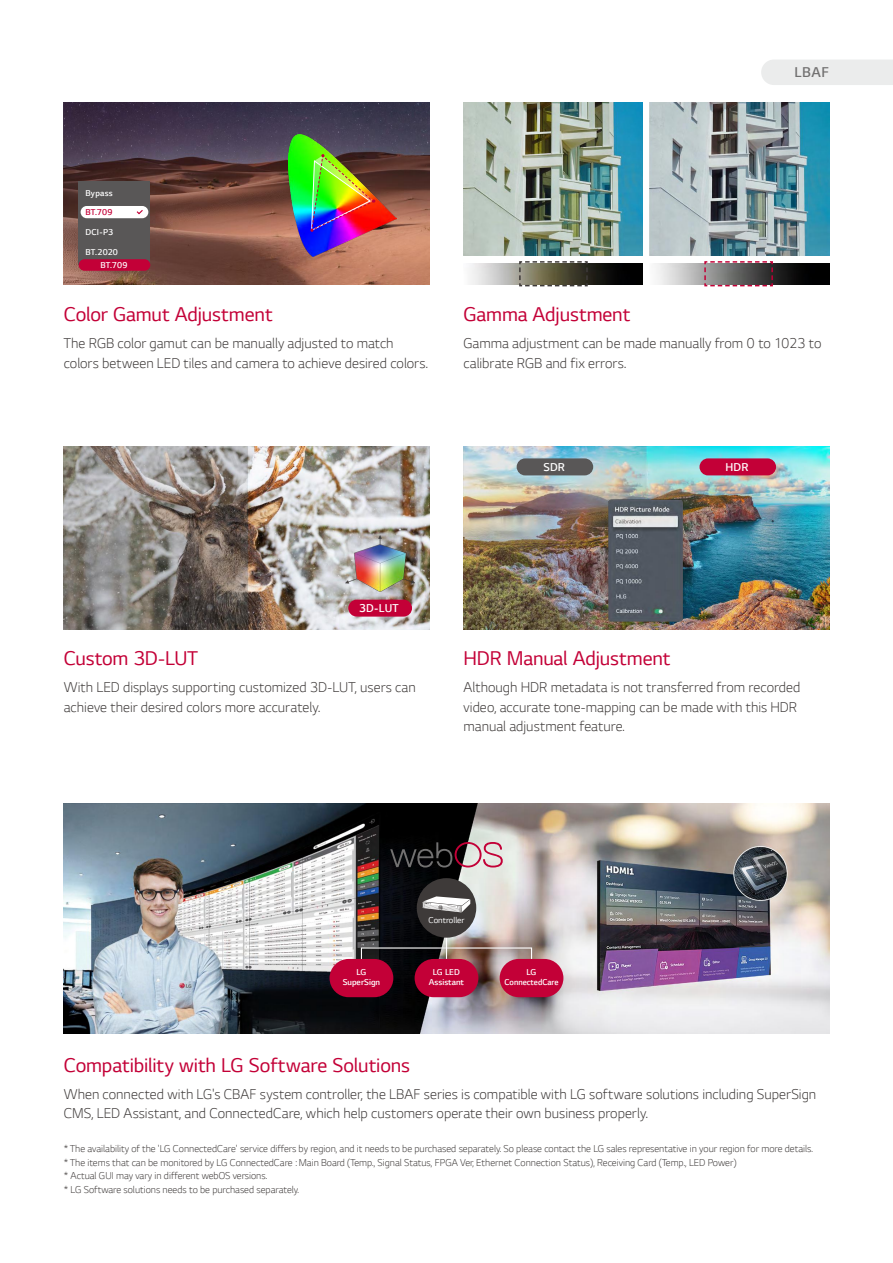
<style>
.page{position:relative;width:893px;height:1263px;background:#fff}
.page>*{position:absolute;margin:0;border:0;box-sizing:border-box;transform-origin:0 0}
.t1{font:21px "LG Smart";letter-spacing:-.005em;color:#c30037}
.t2{font:300 15px/19.5px "LG Smart";color:#3e3a39}
.t3{font:300 15px "LG Smart";color:#727171}
.t4{font:300 12px "LG Smart";letter-spacing:.015em;color:#fff}
.t5{font:300 10.5px/13.5px "LG Smart";color:#3e3a39}
.t6{font:300 9px/10.5px "LG Smart";color:#fff;text-align:center}
.t7{font:9px "LG Smart";color:#fff}
.t8{font:300 9px "LG Smart";color:#c30037}
</style>
<div class="page">
<div style="left:761px;top:60px;width:132px;height:25px;background:#ebecec"></div>
<img style="left:64px;top:804px;width:765px;height:229px">
<svg style="left:351px;top:938px;width:190px;height:30px;background:#5a4e4b"></svg>
<div style="left:361px;top:947px;width:171px;height:14px;border:1px solid #fff"></div>
<div style="left:330px;top:959px;width:63px;height:38px;background:#c30037;border-radius:19px"></div>
<div style="left:500px;top:959px;width:63px;height:38px;background:#c30037;border-radius:19px"></div>
<svg style="left:436px;top:936px;width:20px;height:23px"></svg>
<hr style="left:446px;top:925px;width:1px;height:34px;background:#fff">
<div style="left:417px;top:878px;width:59px;height:60px;background:#3e3a39;border-radius:50%"></div>
<svg style="left:423px;top:896px;width:47px;height:16px"></svg>
<div style="left:415px;top:959px;width:63px;height:38px;background:#c30037;border-radius:19px"></div>
<svg style="left:390px;top:842px;width:113px;height:25px;background:#5d4c50"></svg>
<img style="left:463px;top:446px;width:366px;height:183px">
<img style="left:604px;top:498px;width:85px;height:128px">
<div style="left:699px;top:458px;width:77px;height:17px;background:#c30037;border-radius:9px"></div>
<div style="left:517px;top:458px;width:76px;height:17px;background:#595757;border-radius:9px"></div>
<img style="left:463px;top:102px;width:366px;height:183px">
<img style="left:64px;top:102px;width:365px;height:183px">
<img style="left:289px;top:134px;width:108px;height:122px">
<img style="left:310px;top:154px;width:65px;height:78px">
<div style="left:79px;top:259px;width:71px;height:12px;background:#c30037;border-radius:6px"></div>
<svg style="left:79px;top:181px;width:71px;height:82px"></svg>
<div style="left:463px;top:257px;width:367px;height:6px;background:#fff"></div>
<img style="left:64px;top:446px;width:365px;height:183px">
<img style="left:346px;top:535px;width:68px;height:57px">
<div style="left:348px;top:600px;width:64px;height:17px;background:#c30037;border-radius:9px"></div>
<div style="left:644px;top:100px;width:5px;height:187px;background:#fff"></div>
<div style="left:461px;top:256px;width:370px;height:6px;background:#fff"></div>
<svg style="left:704px;top:261px;width:70px;height:26px;background:#78676b"></svg>
<svg style="left:518px;top:261px;width:70px;height:26px;background:#6c6956"></svg>
<p class="t3" style="left:795px;top:62px;width:36px">LBAF</p>
<p class="t6" style="left:85px;top:188px;width:29px">Bypass</p>
<p class="t6" style="left:85px;top:222px;width:34px;line-height:19.6px;text-align:left">DCI-P3<br>BT.2020</p>
<p class="t6" style="left:100px;top:259px;width:29px">BT.709</p>
<p class="t8" style="left:85px;top:206px;width:29px">BT.709</p>
<h1 class="t1" style="left:64px;top:300px;width:210px">Color Gamut Adjustment</h1>
<p class="t2" style="left:64px;top:333px;width:366px">The RGB color gamut can be manually adjusted to match colors between LED tiles and camera to achieve desired colors.</p>
<h1 class="t1" style="left:463px;top:300px;width:168px">Gamma Adjustment</h1>
<p class="t2" style="left:463px;top:333px;width:359px">Gamma adjustment can be made manually from 0 to 1023 to calibrate RGB and fix errors.</p>
<p class="t4" style="left:543px;top:459px;width:23px">SDR</p>
<p class="t4" style="left:725px;top:459px;width:25px">HDR</p>
<h1 class="t1" style="left:64px;top:645px;width:136px">Custom 3D-LUT</h1>
<p class="t4" style="left:359px;top:600px;width:41px">3D-LUT</p>
<p class="t2" style="left:64px;top:677px;width:353px">With LED displays supporting customized 3D-LUT, users can achieve their desired colors more accurately.</p>
<h1 class="t1" style="left:463px;top:645px;width:209px">HDR Manual Adjustment</h1>
<p class="t2" style="left:463px;top:677px;width:339px">Although HDR metadata is not transferred from recorded video, accurate tone-mapping can be made with this HDR manual adjustment feature.</p>
<p class="t7" style="left:428px;top:914px;width:38px">Controller</p>
<p class="t6" style="left:343px;top:966px;width:39px">LG<br>SuperSign</p>
<p class="t6" style="left:504px;top:966px;width:56px">LG<br>ConnectedCare</p>
<p class="t6" style="left:429px;top:966px;width:37px">LG LED<br>Assistant</p>
<h1 class="t1" style="left:64px;top:1051px;width:348px">Compatibility with LG Software Solutions</h1>
<p class="t2" style="left:64px;top:1083px;width:754px">When connected with LG's CBAF system controller, the LBAF series is compatible with LG software solutions including SuperSign<br>CMS, LED Assistant, and ConnectedCare, which help customers operate their own business properly.</p>
<p class="t5" style="left:64px;top:1142px;width:751px">* The availability of the 'LG ConnectedCare' service differs by region, and it needs to be purchased separately. So please contact the LG sales representative in your region for more details. * The items that can be monitored by LG ConnectedCare : Main Board (Temp., Signal Status, FPGA Ver, Ethernet Connection Status), Receiving Card (Temp., LED Power)<br>* Actual GUI may vary in different webOS versions.<br>* LG Software solutions needs to be purchased separately.</p>
</div>
